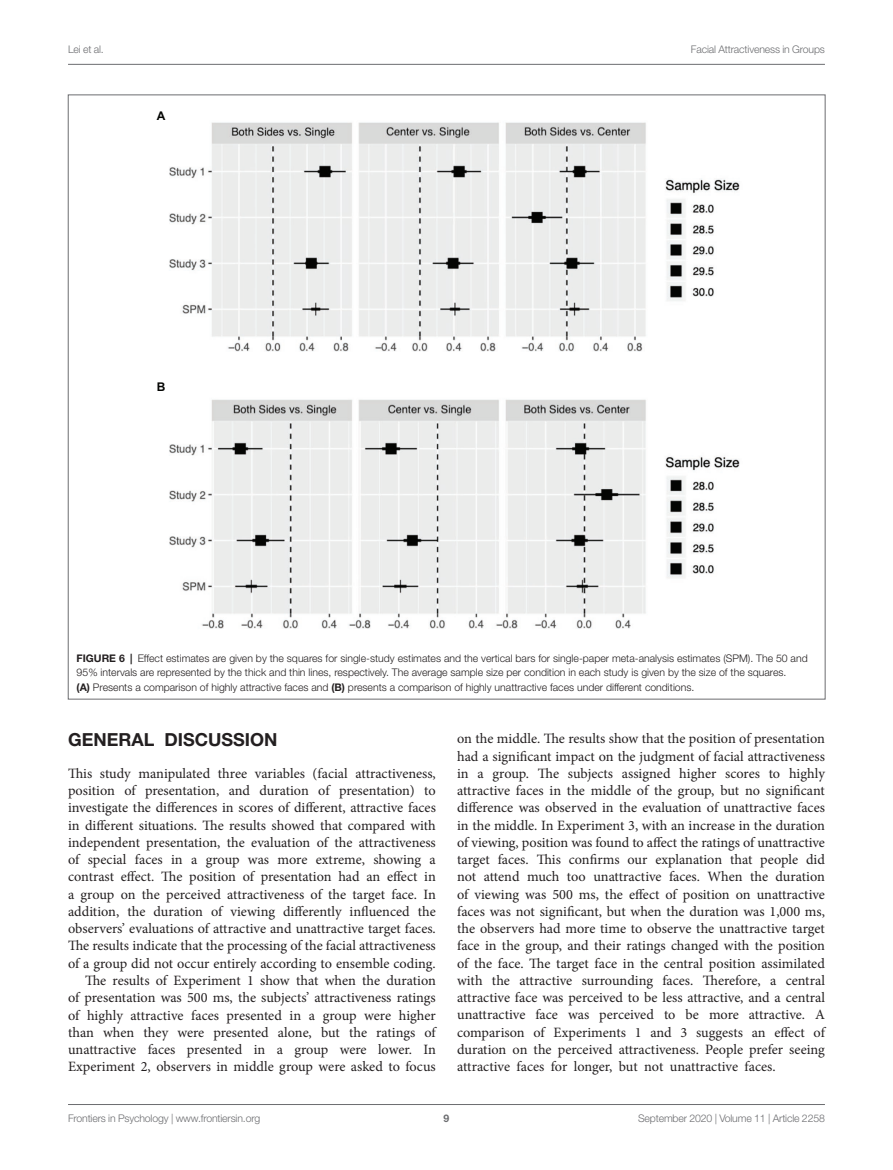
<style>
.page{position:relative;width:893px;height:1170px;background:#fff}
.page>*{position:absolute;margin:0;border:0;box-sizing:border-box;transform-origin:0 0}
.HEAD_1{font:700 18px "Helvetica Neue LT Std";color:#231f20}
.TEXT{font:14.25px/17.2px "Minion Pro";color:#231f20;text-align:justify}
.TEXT_FLUSH{font:14.25px/17.2px "Minion Pro";color:#231f20;text-align:justify}
.t1{font:700 12px "Arial";color:#040503}
.FIG_LEG{font:300 10.5px/14.2px "Helvetica Neue LT Std";color:#231f20}
.t2{font:300 10.5px "Helvetica Neue LT Std";letter-spacing:-.015em;color:#6c6d70}
.t3{font:700 10.5px "Helvetica Neue LT Std";color:#6c6d70}
.s1{font-weight:700}
</style>
<div class="page">
<hr style="left:68px;top:64px;width:757px;height:1px;background:#6c6d70">
<hr style="left:68px;top:1104px;width:757px;height:1px;background:#6c6d70">
<img style="left:169px;top:122px;width:571px;height:507px">
<p class="t2" style="left:68px;top:42px;width:37px">Lei et al.</p>
<p class="t2" style="left:691px;top:42px;width:135px">Facial Attractiveness in Groups</p>
<p class="t1" style="left:157px;top:108px;width:10px">A</p>
<p class="t1" style="left:157px;top:378px;width:10px">B</p>
<p class="FIG_LEG" style="left:77px;top:651px;width:733px"><span class="s1">FIGURE 6 |</span> Effect estimates are given by the squares for single-study estimates and the vertical bars for single-paper meta-analysis estimates (SPM). The 50 and<br>95% intervals are represented by the thick and thin lines, respectively. The average sample size per condition in each study is given by the size of the squares.<br><span class="s1">(A)</span> Presents a comparison of highly attractive faces and <span class="s1">(B)</span> presents a comparison of highly unattractive faces under different conditions.</p>
<p class="HEAD_1" style="left:68px;top:728px;width:211px">GENERAL DISCUSSION</p>
<p class="TEXT_FLUSH" style="left:68px;top:764px;width:369px">This study manipulated three variables (facial attractiveness, position of presentation, and duration of presentation) to investigate the differences in scores of different, attractive faces in different situations. The results showed that compared with independent presentation, the evaluation of the attractiveness of special faces in a group was more extreme, showing a contrast effect. The position of presentation had an effect in a group on the perceived attractiveness of the target face. In addition, the duration of viewing differently influenced the observers’ evaluations of attractive and unattractive target faces.<br>The results indicate that the processing of the facial attractiveness of a group did not occur entirely according to ensemble coding.</p>
<p class="TEXT" style="left:68px;top:971px;width:369px;text-indent:17px">The results of Experiment 1 show that when the duration of presentation was 500 ms, the subjects’ attractiveness ratings of highly attractive faces presented in a group were higher than when they were presented alone, but the ratings of unattractive faces presented in a group were lower. In Experiment 2, observers in middle group were asked to focus</p>
<p class="TEXT" style="left:457px;top:730px;width:369px">on the middle. The results show that the position of presentation had a significant impact on the judgment of facial attractiveness in a group. The subjects assigned higher scores to highly attractive faces in the middle of the group, but no significant difference was observed in the evaluation of unattractive faces in the middle. In Experiment 3, with an increase in the duration of viewing, position was found to affect the ratings of unattractive target faces. This confirms our explanation that people did not attend much too unattractive faces. When the duration of viewing was 500 ms, the effect of position on unattractive faces was not significant, but when the duration was 1,000 ms, the observers had more time to observe the unattractive target face in the group, and their ratings changed with the position of the face. The target face in the central position assimilated with the attractive surrounding faces. Therefore, a central attractive face was perceived to be less attractive, and a central unattractive face was perceived to be more attractive. A comparison of Experiments 1 and 3 suggests an effect of duration on the perceived attractiveness. People prefer seeing attractive faces for longer, but not unattractive faces.</p>
<p class="t2" style="left:68px;top:1111px;width:194px">Frontiers in Psychology | www.frontiersin.org</p>
<p class="t3" style="left:444px;top:1111px;width:7px">9</p>
<p class="t2" style="left:638px;top:1111px;width:188px">September 2020 | Volume 11 | Article 2258</p>
</div>
